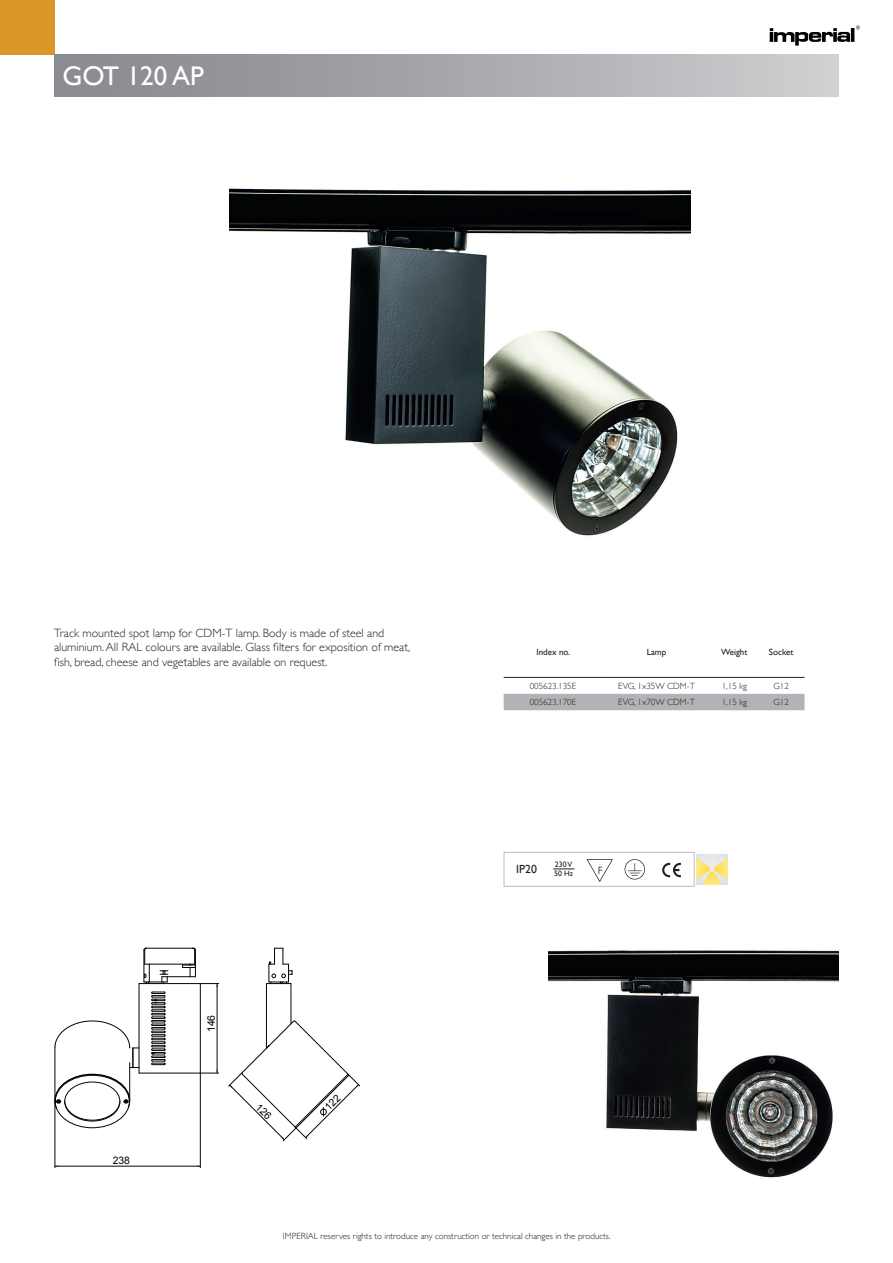
<style>
.page{position:relative;width:893px;height:1263px;background:#fff}
.page>*{position:absolute;margin:0;border:0;box-sizing:border-box;transform-origin:0 0}
.t1{font:27px "Gill Sans";color:#fff}
.OPIS_OPRAW_2016{font:300 12px/14.4px "Gill Sans";color:#231f20}
.t2{font:11.7px "Gill Sans";color:#231f20}
.t3{font:10.35px "Arial";color:#030505}
.TEKST_TAB_2016{font:300 9px "Gill Sans";color:#231f20}
.TEKST_TAB_2016-2{font:9px "Gill Sans";color:#231f20}
.t4{font:7.8px "Gill Sans";color:#231f20}
</style>
<div class="page">
<div style="left:0;top:0;width:54px;height:54px;background:#db9628"></div>
<div style="left:54px;top:54px;width:785px;height:43px;background:linear-gradient(to right,#838689,#cdcdd0)"></div>
<svg style="left:770px;top:28px;width:80px;height:18px"></svg>
<hr style="left:851px;top:28px;width:3px;height:14px;background:#000001">
<svg style="left:856px;top:26px;width:4px;height:4px"></svg>
<div style="left:504px;top:694px;width:300px;height:16px;background:#b2b3b7"></div>
<hr style="left:504px;top:677px;width:98px;height:1px;background:#231f20">
<hr style="left:602px;top:677px;width:109px;height:1px;background:#231f20">
<hr style="left:711px;top:677px;width:47px;height:1px;background:#231f20">
<hr style="left:758px;top:677px;width:46px;height:1px;background:#231f20">
<img style="left:697px;top:854px;width:30px;height:30px">
<div style="left:504px;top:852px;width:191px;height:35px;border:1px solid #bcbdc0"></div>
<svg style="left:553px;top:868px;width:21px;height:1px"></svg>
<svg style="left:587px;top:859px;width:26px;height:23px"></svg>
<svg style="left:625px;top:859px;width:20px;height:20px"></svg>
<svg style="left:662px;top:863px;width:19px;height:14px"></svg>
<hr style="left:200px;top:1073px;width:1px;height:95px;background:#030505">
<hr style="left:55px;top:1101px;width:1px;height:67px;background:#030505">
<hr style="left:55px;top:1166px;width:145px;height:1px;background:#030505">
<hr style="left:266px;top:983px;width:1px;height:65px;background:#030505">
<hr style="left:291px;top:983px;width:1px;height:41px;background:#030505">
<svg style="left:266px;top:948px;width:27px;height:36px"></svg>
<svg style="left:54px;top:948px;width:165px;height:172px"></svg>
<img style="left:549px;top:950px;width:290px;height:228px">
<img style="left:230px;top:188px;width:460px;height:348px">
<svg style="left:228px;top:1021px;width:132px;height:120px"></svg>
<p class="t1" style="left:63px;top:60px;width:143px">GOT 120 AP</p>
<p class="OPIS_OPRAW_2016" style="left:54px;top:625px;width:358px">Track mounted spot lamp for CDM-T lamp. Body is made of steel and aluminium. All RAL colours are available. Glass filters for exposition of meat, fish, bread, cheese and vegetables are available on request.</p>
<p class="t3" style="left:113px;top:1153px;width:19px">238</p>
<p class="t3" style="left:204px;top:1032px;width:19px;rotate:-90deg">146</p>
<p class="TEKST_TAB_2016-2" style="left:536px;top:646px;width:35px">Index no.</p>
<p class="TEKST_TAB_2016-2" style="left:647px;top:646px;width:21px">Lamp</p>
<p class="TEKST_TAB_2016-2" style="left:721px;top:646px;width:28px">Weight</p>
<p class="TEKST_TAB_2016-2" style="left:769px;top:646px;width:26px">Socket</p>
<p class="TEKST_TAB_2016" style="left:530px;top:679px;width:48px">005623.135E</p>
<p class="TEKST_TAB_2016" style="left:618px;top:679px;width:78px">EVG, 1x35W CDM-T</p>
<p class="TEKST_TAB_2016" style="left:722px;top:679px;width:27px">1,15 kg</p>
<p class="TEKST_TAB_2016" style="left:773px;top:679px;width:17px">G12</p>
<p class="TEKST_TAB_2016" style="left:530px;top:695px;width:48px">005623.170E</p>
<p class="TEKST_TAB_2016" style="left:618px;top:695px;width:78px">EVG, 1x70W CDM-T</p>
<p class="TEKST_TAB_2016" style="left:722px;top:695px;width:27px">1,15 kg</p>
<p class="TEKST_TAB_2016" style="left:773px;top:695px;width:17px">G12</p>
<p class="t2" style="left:516px;top:862px;width:22px">IP20</p>
<p class="t4" style="left:555px;top:859px;width:19px">230 V</p>
<p class="t4" style="left:554px;top:869px;width:21px">50 Hz</p>
<p class="TEKST_TAB_2016" style="left:283px;top:1229px;width:329px">IMPERIAL reserves rights to introduce any construction or technical changes in the products.</p>
</div>
